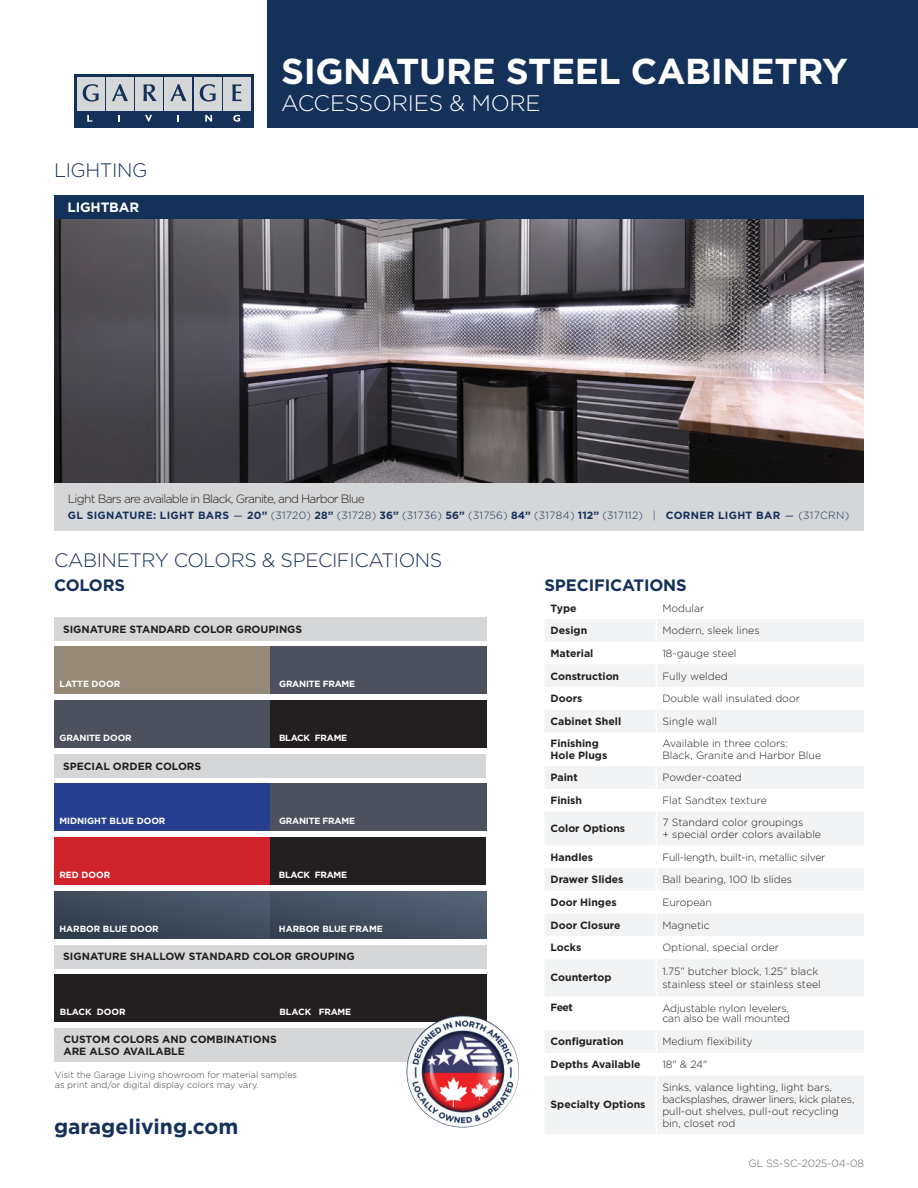
<style>
.page{position:relative;width:918px;height:1188px;background:#fff}
.page>*{position:absolute;margin:0;border:0;box-sizing:border-box;transform-origin:0 0}
.t1{font:700 36px "Gotham";letter-spacing:-.01em;color:#fff}
.t2{font:300 22.5px "Gotham";letter-spacing:-.01em;color:#fff}
.t3{font:700 21px "Gotham";color:#14315a}
.t4{font:300 19.5px "Gotham";letter-spacing:-.02em;color:#17315a}
.t5{font:700 16.5px "Gotham";letter-spacing:-.01em;color:#14315a}
.t6{font:700 13.5px "Gotham";letter-spacing:-.01em;color:#fff}
.t7{font:300 12px "Gotham";letter-spacing:-.06em;color:#231f20}
.t8{font:300 10.5px/12px "Gotham";color:#231f20}
.t9{font:700 10.5px/12.6px "Gotham";color:#231f20}
.t10{font:700 10.5px "Gotham";letter-spacing:.03em;color:#17315a}
.t11{font:300 10.5px "Gotham";letter-spacing:-.025em;color:#231f20}
.t12{font:300 10.5px "Gotham";letter-spacing:-.01em;color:#636366}
.t13{font:300 9px/10.5px "Gotham";color:#3e3e3f}
.t14{font:700 9px "Gotham";letter-spacing:-.005em;color:#fff}
.t15{font:700 9px "Gotham";letter-spacing:-.025em;color:#fff}
.s1{font-family:"Alte Haas Grotesk";font-weight:400}
.s2{font-weight:300}
</style>
<div class="page">
<div style="left:54px;top:837px;width:217px;height:48px;background:#d1232a"></div>
<div style="left:54px;top:1029px;width:432px;height:33px;background:#d5d6d8"></div>
<div style="left:545px;top:959px;width:319px;height:37px;background:#f2f3f4"></div>
<svg style="left:545px;top:619px;width:319px;height:113px"></svg>
<svg style="left:545px;top:766px;width:319px;height:124px"></svg>
<div style="left:545px;top:914px;width:319px;height:22px;background:#f2f3f4"></div>
<hr style="left:656px;top:959px;width:1px;height:38px;background:#fff">
<svg style="left:545px;top:1031px;width:319px;height:103px"></svg>
<hr style="left:656px;top:1076px;width:1px;height:58px;background:#fff">
<img style="left:54px;top:219px;width:810px;height:264px">
<div style="left:54px;top:195px;width:810px;height:24px;background:#14315a"></div>
<div style="left:54px;top:483px;width:810px;height:47px;background:#d5d6d8"></div>
<div style="left:54px;top:647px;width:217px;height:47px;background:#958978"></div>
<div style="left:54px;top:700px;width:217px;height:48px;background:#4d515d"></div>
<div style="left:271px;top:647px;width:216px;height:47px;background:#4d515d"></div>
<div style="left:271px;top:700px;width:216px;height:48px;background:#231f20"></div>
<div style="left:54px;top:617px;width:433px;height:24px;background:#d5d6d8"></div>
<div style="left:54px;top:975px;width:217px;height:47px;background:#231f20"></div>
<div style="left:271px;top:975px;width:216px;height:47px;background:#231f20"></div>
<div style="left:54px;top:945px;width:432px;height:23px;background:#d5d6d8"></div>
<div style="left:54px;top:784px;width:217px;height:47px;background:#253f8e"></div>
<div style="left:271px;top:784px;width:216px;height:47px;background:#4d515d"></div>
<div style="left:271px;top:837px;width:215px;height:48px;background:#231f20"></div>
<img style="left:54px;top:891px;width:217px;height:48px">
<div style="left:271px;top:891px;width:215px;height:48px;background:linear-gradient(to right,#3c4757,#505b6f)"></div>
<div style="left:54px;top:754px;width:432px;height:24px;background:#d5d6d8"></div>
<img style="left:407px;top:1015px;width:112px;height:113px;border-radius:56px">
<div style="left:74px;top:74px;width:180px;height:53px;background:#133159"></div>
<div style="left:77px;top:77px;width:28px;height:33px;background:#d5d6d8"></div>
<div style="left:106px;top:77px;width:28px;height:33px;background:#d5d6d8"></div>
<div style="left:135px;top:77px;width:28px;height:33px;background:#d5d6d8"></div>
<div style="left:165px;top:77px;width:27px;height:33px;background:#d5d6d8"></div>
<div style="left:194px;top:77px;width:28px;height:33px;background:#d5d6d8"></div>
<div style="left:223px;top:77px;width:28px;height:33px;background:#d5d6d8"></div>
<svg style="left:87px;top:115px;width:5px;height:7px"></svg>
<svg style="left:118px;top:115px;width:2px;height:7px"></svg>
<svg style="left:145px;top:115px;width:7px;height:7px"></svg>
<svg style="left:177px;top:115px;width:2px;height:7px"></svg>
<svg style="left:205px;top:115px;width:7px;height:7px"></svg>
<svg style="left:233px;top:115px;width:7px;height:7px"></svg>
<svg style="left:112px;top:84px;width:16px;height:17px"></svg>
<svg style="left:143px;top:84px;width:14px;height:17px"></svg>
<svg style="left:170px;top:84px;width:17px;height:17px"></svg>
<svg style="left:232px;top:84px;width:10px;height:17px"></svg>
<svg style="left:200px;top:84px;width:16px;height:18px"></svg>
<svg style="left:83px;top:84px;width:16px;height:18px"></svg>
<div style="left:267px;top:0;width:651px;height:127px;background:#14315a"></div>
<h3 class="t4" style="left:54px;top:159px;width:95px">LIGHTING</h3>
<p class="t6" style="left:68px;top:200px;width:73px">LIGHTBAR</p>
<h1 class="t1" style="left:281px;top:50px;width:568px">SIGNATURE STEEL CABINETRY</h1>
<h2 class="t2" style="left:281px;top:91px;width:261px">ACCESSORIES &amp; MORE</h2>
<p class="t7" style="left:68px;top:492px;width:298px">Light Bars are available in Black, Granite, and Harbor Blue</p>
<p class="t10" style="left:68px;top:509px;width:783px">GL SIGNATURE: LIGHT BARS <span class="s1">—</span> 20” <span class="s2">(31720)</span> 28” <span class="s2">(31728)</span> 36” <span class="s2">(31736)</span> 56” <span class="s2">(31756)</span> 84” <span class="s2">(31784)</span> 112” <span class="s2">(317112) |</span> CORNER LIGHT BAR <span class="s1">—</span> <span class="s2">(317CRN)</span></p>
<h3 class="t4" style="left:54px;top:549px;width:390px">CABINETRY COLORS &amp; SPECIFICATIONS</h3>
<h3 class="t5" style="left:54px;top:575px;width:73px">COLORS</h3>
<h3 class="t5" style="left:545px;top:575px;width:144px">SPECIFICATIONS</h3>
<p class="t9" style="left:551px;top:601px;width:28px">Type</p>
<p class="t8" style="left:662px;top:602px;width:44px">Modular</p>
<p class="t9" style="left:551px;top:624px;width:38px">Design</p>
<p class="t8" style="left:662px;top:624px;width:99px">Modern, sleek lines</p>
<p class="t9" style="left:551px;top:647px;width:44px">Material</p>
<p class="t8" style="left:662px;top:647px;width:76px">18-gauge steel</p>
<p class="t9" style="left:551px;top:669px;width:70px">Construction</p>
<p class="t8" style="left:662px;top:670px;width:67px">Fully welded</p>
<p class="t9" style="left:551px;top:692px;width:33px">Doors</p>
<p class="t8" style="left:662px;top:692px;width:139px">Double wall insulated door</p>
<p class="t9" style="left:551px;top:715px;width:72px">Cabinet Shell</p>
<p class="t8" style="left:662px;top:715px;width:56px">Single wall</p>
<p class="t9" style="left:551px;top:737px;width:58px;line-height:12px">Finishing<br>Hole Plugs</p>
<p class="t8" style="left:662px;top:737px;width:160px">Available in three colors:<br>Black, Granite and Harbor Blue</p>
<p class="t9" style="left:551px;top:771px;width:29px">Paint</p>
<p class="t8" style="left:662px;top:772px;width:81px">Powder-coated</p>
<p class="t9" style="left:551px;top:794px;width:33px">Finish</p>
<p class="t8" style="left:662px;top:794px;width:106px">Flat Sandtex texture</p>
<p class="t9" style="left:551px;top:822px;width:76px">Color Options</p>
<p class="t8" style="left:662px;top:816px;width:160px">7 Standard color groupings<br>+ special order colors available</p>
<p class="t9" style="left:551px;top:850px;width:44px">Handles</p>
<p class="t11" style="left:662px;top:851px;width:165px">Full-length, built-in, metallic silver</p>
<p class="t9" style="left:551px;top:873px;width:74px">Drawer Slides</p>
<p class="t8" style="left:662px;top:873px;width:131px">Ball bearing, 100 lb slides</p>
<p class="t9" style="left:551px;top:896px;width:68px">Door Hinges</p>
<p class="t8" style="left:662px;top:896px;width:51px">European</p>
<p class="t9" style="left:551px;top:918px;width:72px">Door Closure</p>
<p class="t8" style="left:662px;top:919px;width:49px">Magnetic</p>
<p class="t9" style="left:551px;top:941px;width:32px">Locks</p>
<p class="t8" style="left:662px;top:941px;width:118px">Optional, special order</p>
<p class="t9" style="left:551px;top:971px;width:62px">Countertop</p>
<p class="t8" style="left:662px;top:964px;width:160px;line-height:13.5px">1.75” butcher block, 1.25” black stainless steel or stainless steel</p>
<p class="t9" style="left:551px;top:1001px;width:24px">Feet</p>
<p class="t8" style="left:662px;top:1003px;width:129px;line-height:10.5px">Adjustable nylon levelers, can also be wall mounted</p>
<p class="t9" style="left:551px;top:1035px;width:75px">Configuration</p>
<p class="t8" style="left:662px;top:1036px;width:92px">Medium flexibility</p>
<p class="t9" style="left:551px;top:1058px;width:92px">Depths Available</p>
<p class="t8" style="left:662px;top:1058px;width:47px">18" &amp; 24"</p>
<p class="t9" style="left:551px;top:1097px;width:96px">Specialty Options</p>
<p class="t9" style="left:63px;top:623px;width:241px">SIGNATURE STANDARD COLOR GROUPINGS</p>
<p class="t14" style="left:60px;top:679px;width:62px">LATTE DOOR</p>
<p class="t15" style="left:279px;top:679px;width:78px">GRANITE FRAME</p>
<p class="t15" style="left:60px;top:732px;width:74px">GRANITE DOOR</p>
<p class="t15" style="left:279px;top:732px;width:70px">BLACK FRAME</p>
<p class="t9" style="left:63px;top:760px;width:140px">SPECIAL ORDER COLORS</p>
<p class="t14" style="left:60px;top:816px;width:107px">MIDNIGHT BLUE DOOR</p>
<p class="t15" style="left:279px;top:816px;width:78px">GRANITE FRAME</p>
<p class="t14" style="left:59px;top:870px;width:52px">RED DOOR</p>
<p class="t15" style="left:279px;top:870px;width:70px">BLACK FRAME</p>
<p class="t14" style="left:59px;top:923px;width:101px">HARBOR BLUE DOOR</p>
<p class="t14" style="left:279px;top:923px;width:105px">HARBOR BLUE FRAME</p>
<p class="t9" style="left:63px;top:950px;width:293px">SIGNATURE SHALLOW STANDARD COLOR GROUPING</p>
<p class="t14" style="left:60px;top:1007px;width:67px">BLACK DOOR</p>
<p class="t15" style="left:279px;top:1007px;width:73px">BLACK FRAME</p>
<p class="t9" style="left:63px;top:1032px;width:215px">CUSTOM COLORS AND COMBINATIONS<br>ARE ALSO AVAILABLE</p>
<p class="t13" style="left:55px;top:1069px;width:244px">Visit the Garage Living showroom for material samples as print and/or digital display colors may vary.</p>
<p class="t8" style="left:662px;top:1081px;width:194px">Sinks, valance lighting, light bars, backsplashes, drawer liners, kick plates, pull-out shelves, pull-out recycling bin, closet rod</p>
<h3 class="t3" style="left:54px;top:1114px;width:186px">garageliving.com</h3>
<p class="t12" style="left:749px;top:1158px;width:117px">GL SS-SC-2025-04-08</p>
</div>
